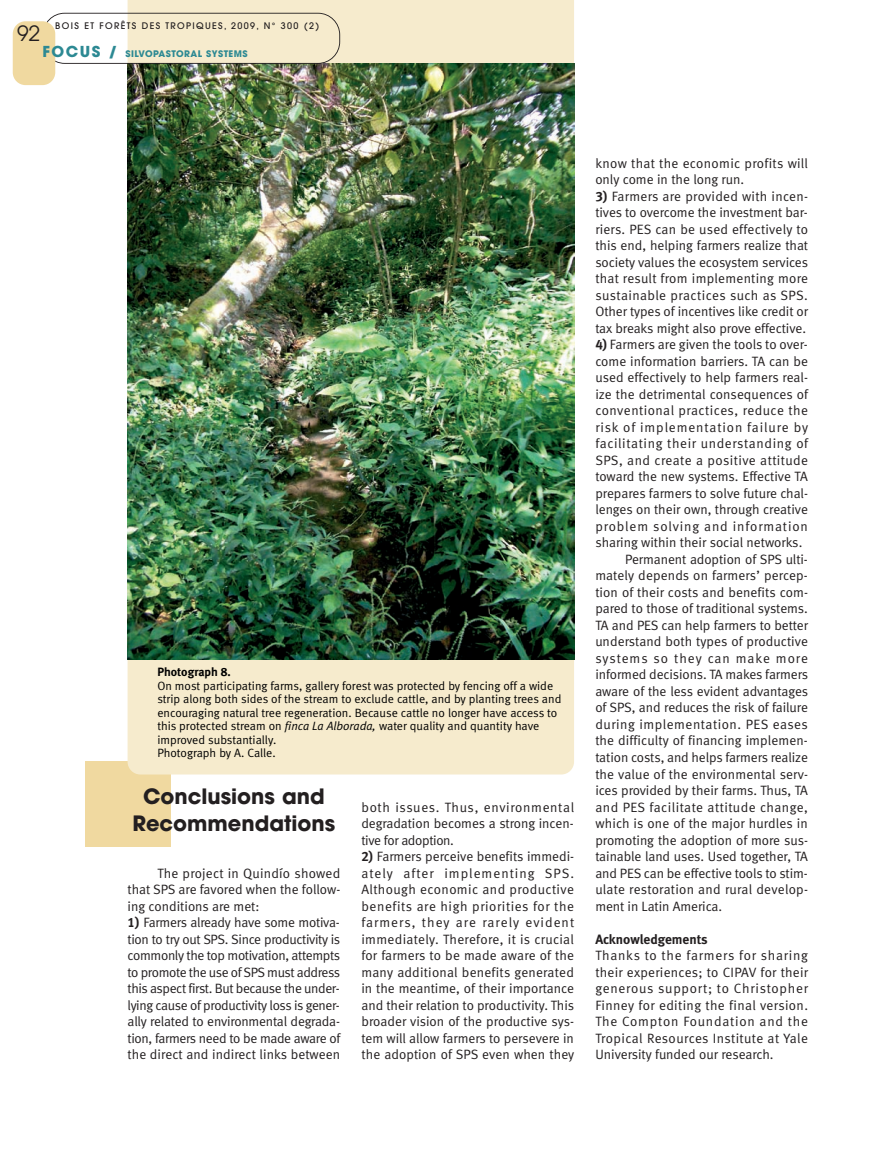
<style>
.page{position:relative;width:893px;height:1149px;background:#fff}
.page>*{position:absolute;margin:0;border:0;box-sizing:border-box;transform-origin:0 0}
.t1{font:700 21px/27px "Avant Garde";color:#231f20;text-align:center}
.t2{font:21px "Avant Garde";color:#231f20}
.t3{font:13.5px/16.5px "Meta Normal LF";color:#231f20;text-align:justify}
.t4{font:13.5px/16.5px "Meta Normal LF";letter-spacing:.02em;color:#231f20}
.t5{font:13.5px "Meta Normal LF";letter-spacing:.035em;color:#231f20}
.t6{font:13.5px "Meta Normal LF";letter-spacing:.065em;color:#231f20}
.t7{font:13.5px "Meta Normal LF";letter-spacing:.045em;color:#231f20}
.t8{font:13.5px "Meta Normal LF";letter-spacing:.03em;color:#231f20}
.t9{font:13.5px "Meta Normal LF";letter-spacing:.04em;color:#231f20}
.t10{font:13.5px "Meta Normal LF";letter-spacing:.07em;color:#231f20}
.t11{font:13.5px "Meta Bold LF";color:#231f20}
.t12{font:12px/13.5px "Meta Normal LF";color:#000}
.t13{font:12px "Meta Bold LF";color:#000}
.t14{font:500 9px "Avant Garde";letter-spacing:.15em;color:#231f20}
.t15{font:700 9px "Avant Garde";letter-spacing:.05em;color:#2c8993}
.s1{font-size:15px}
.s2{font-style:italic}
.s3{font-family:"Meta Bold LF"}
</style>
<div class="page">
<div style="left:85px;top:761px;width:85px;height:85px;background:#f0d9a0"></div>
<div style="left:128px;top:0;width:446px;height:774px;background:#f6ebcd"></div>
<img style="left:128px;top:64px;width:446px;height:595px">
<svg style="left:46px;top:13px;width:294px;height:51px"></svg>
<div style="left:13px;top:21px;width:42px;height:64px;background:#f0d9a0;border-radius:13px"></div>
<h1 class="t2" style="left:17px;top:21px;width:25px">92</h1>
<p class="t14" style="left:55px;top:20px;width:265px">BOIS ET FORÊTS DES TROPIQUES, 2009, N° 300 (2)</p>
<p class="t15" style="left:43px;top:48px;width:207px"><span class="s1">FOCUS /</span> SILVOPASTORAL SYSTEMS</p>
<p class="t13" style="left:157px;top:664px;width:75px">Photograph 8.</p>
<p class="t12" style="left:157px;top:678px;width:406px">On most participating farms, gallery forest was protected by fencing off a wide strip along both sides of the stream to exclude cattle, and by planting trees and encouraging natural tree regeneration. Because cattle no longer have access to this protected stream on <span class="s2">finca La Alborada,</span> water quality and quantity have improved substantially.<br>Photograph by A. Calle.</p>
<h1 class="t1" style="left:132px;top:782px;width:204px">Conclusions and<br>Recommendations</h1>
<p class="t3" style="left:128px;top:864px;width:214px;text-indent:30px">The project in Quindío showed that SPS are favored when the follow&shy;ing conditions are met:</p>
<p class="t3" style="left:128px;top:913px;width:214px"><span class="s3">1)</span> Farmers already have some motiva&shy;tion to try out SPS. Since productivity is commonly the top motivation, attempts to promote the use of SPS must address this aspect first. But because the under&shy;lying cause of productivity loss is gener&shy;ally related to environmental degrada&shy;tion, farmers need to be made aware of the direct and indirect links between</p>
<p class="t3" style="left:361px;top:798px;width:214px">both issues. Thus, environmental degradation becomes a strong incen&shy;tive for adoption.</p>
<p class="t3" style="left:361px;top:847px;width:214px"><span class="s3">2)</span> Farmers perceive benefits immedi&shy;ately after implementing SPS.<br>Although economic and productive benefits are high priorities for the farmers, they are rarely evident immediately. Therefore, it is crucial for farmers to be made aware of the many additional benefits generated in the meantime, of their importance and their relation to productivity. This broader vision of the productive sys&shy;tem will allow farmers to persevere in the adoption of SPS even when they</p>
<p class="t4" style="left:595px;top:154px;width:214px">know that the economic profits will only come in the long run.</p>
<p class="t3" style="left:595px;top:187px;width:214px"><span class="s3">3)</span> Farmers are provided with incen&shy;tives to overcome the investment bar&shy;riers. PES can be used effectively to this end, helping farmers realize that society values the ecosystem services that result from implementing more sustainable practices such as SPS.<br>Other types of incentives like credit or tax breaks might also prove effective.</p>
<p class="t3" style="left:595px;top:336px;width:214px"><span class="s3">4)</span> Farmers are given the tools to over-</p>
<p class="t3" style="left:595px;top:352px;width:214px">come information barriers. TA can be</p>
<p class="t3" style="left:595px;top:369px;width:214px">used effectively to help farmers real-</p>
<p class="t3" style="left:595px;top:385px;width:214px">ize the detrimental consequences of</p>
<p class="t5" style="left:595px;top:402px;width:214px">conventional practices, reduce the</p>
<p class="t6" style="left:595px;top:419px;width:214px">risk of implementation failure by</p>
<p class="t7" style="left:595px;top:435px;width:214px">facilitating their understanding of</p>
<p class="t8" style="left:595px;top:452px;width:214px">SPS, and create a positive attitude</p>
<p class="t3" style="left:595px;top:468px;width:214px">toward the new systems. Effective TA</p>
<p class="t3" style="left:595px;top:484px;width:214px">prepares farmers to solve future chal-</p>
<p class="t3" style="left:595px;top:501px;width:214px">lenges on their own, through creative</p>
<p class="t6" style="left:595px;top:518px;width:214px">problem solving and information</p>
<p class="t3" style="left:595px;top:534px;width:209px">sharing within their social networks.</p>
<p class="t3" style="left:625px;top:550px;width:184px">Permanent adoption of SPS ulti-</p>
<p class="t3" style="left:595px;top:567px;width:214px">mately depends on farmers’ percep-</p>
<p class="t3" style="left:595px;top:583px;width:214px">tion of their costs and benefits com-</p>
<p class="t3" style="left:595px;top:600px;width:214px">pared to those of traditional systems.</p>
<p class="t3" style="left:595px;top:616px;width:214px">TA and PES can help farmers to better</p>
<p class="t3" style="left:595px;top:633px;width:214px">understand both types of productive</p>
<p class="t10" style="left:595px;top:650px;width:214px">systems so they can make more</p>
<p class="t3" style="left:595px;top:666px;width:214px">informed decisions. TA makes farmers</p>
<p class="t3" style="left:595px;top:682px;width:214px">aware of the less evident advantages</p>
<p class="t3" style="left:595px;top:699px;width:214px">of SPS, and reduces the risk of failure</p>
<p class="t9" style="left:595px;top:716px;width:214px">during implementation. PES eases</p>
<p class="t3" style="left:595px;top:732px;width:214px">the difficulty of financing implemen-</p>
<p class="t3" style="left:595px;top:748px;width:214px">tation costs, and helps farmers realize</p>
<p class="t3" style="left:595px;top:765px;width:214px">the value of the environmental serv-</p>
<p class="t3" style="left:595px;top:781px;width:214px">ices provided by their farms. Thus, TA</p>
<p class="t5" style="left:595px;top:798px;width:214px">and PES facilitate attitude change,</p>
<p class="t3" style="left:595px;top:814px;width:214px">which is one of the major hurdles in</p>
<p class="t3" style="left:595px;top:831px;width:214px">promoting the adoption of more sus-</p>
<p class="t3" style="left:595px;top:847px;width:214px">tainable land uses. Used together, TA</p>
<p class="t3" style="left:595px;top:864px;width:214px">and PES can be effective tools to stim-</p>
<p class="t4" style="left:595px;top:880px;width:214px">ulate restoration and rural develop-</p>
<p class="t3" style="left:595px;top:897px;width:128px">ment in Latin America.</p>
<p class="t11" style="left:595px;top:930px;width:114px">Acknowledgements</p>
<p class="t3" style="left:595px;top:946px;width:214px">Thanks to the farmers for sharing their experiences; to CIPAV for their generous support; to Christopher Finney for editing the final version.<br>The Compton Foundation and the Tropical Resources Institute at Yale University funded our research.</p>
</div>
